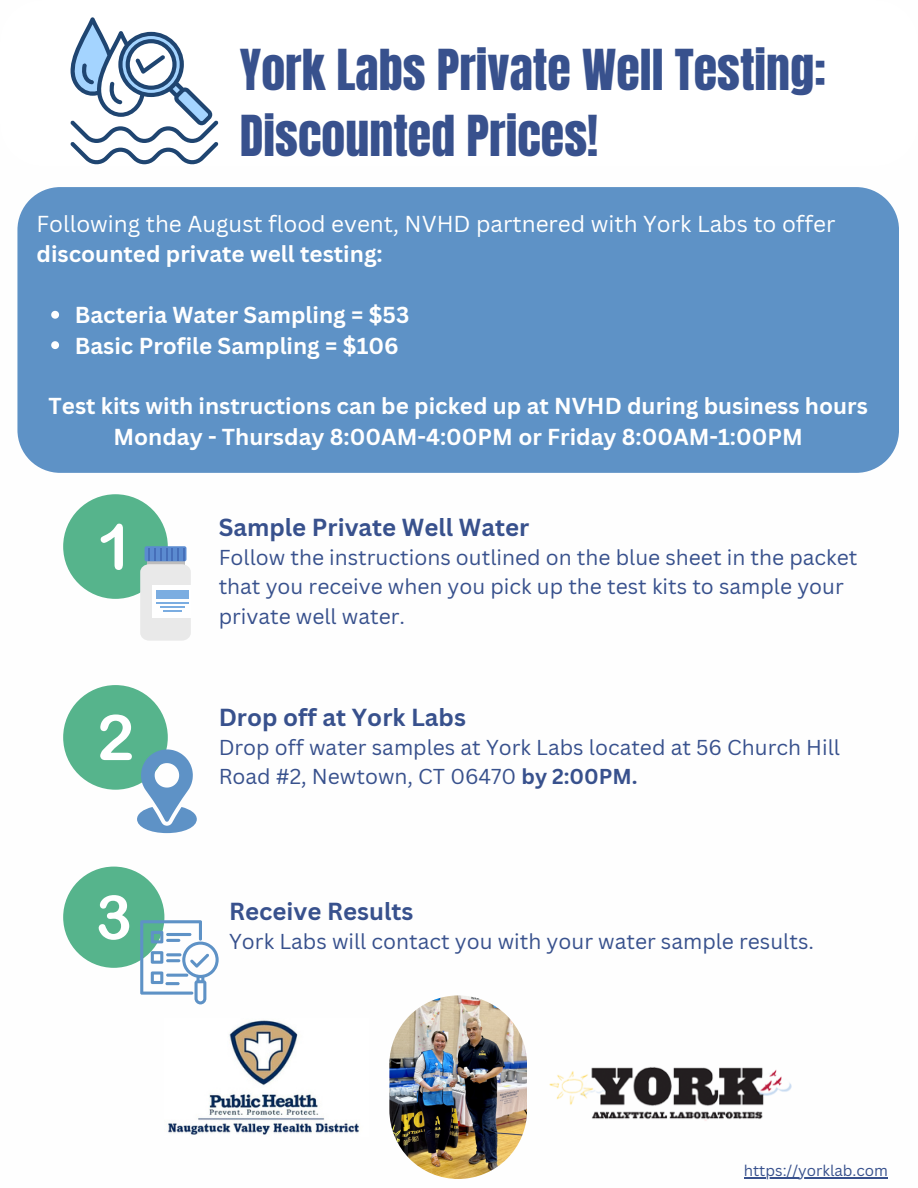
<style>
.page{position:relative;width:918px;height:1188px;background:#fff}
.page>*{position:absolute;margin:0;border:0;box-sizing:border-box;transform-origin:0 0}
.t1{font:48px/66.3px "Anton";color:#38518d}
.t2{font:700 24px "Canva Sans";color:#38518d}
.t3{font:700 22.5px/30.3px "Canva Sans";color:#fff;text-align:center}
.t4{font:22.5px/30.3px "Canva Sans";color:#fff}
.t5{font:21px/29.2px "Canva Sans";color:#38518d}
.t6{font:15.15px "Canva Sans";color:#38518d}
.s1{font-weight:700}
</style>
<div class="page">
<svg style="left:70px;top:17px;width:148px;height:148px"></svg>
<div style="left:17px;top:187px;width:882px;height:286px;background:#5e92c6"></div>
<svg style="left:51px;top:311px;width:8px;height:8px"></svg>
<svg style="left:51px;top:341px;width:8px;height:8px"></svg>
<div style="left:63px;top:494px;width:105px;height:105px;background:#56b48c;border-radius:50%"></div>
<svg style="left:101px;top:524px;width:22px;height:46px"></svg>
<svg style="left:145px;top:546px;width:41px;height:15px"></svg>
<svg style="left:140px;top:549px;width:51px;height:92px"></svg>
<div style="left:63px;top:685px;width:105px;height:105px;background:#56b48c;border-radius:50%"></div>
<div style="left:63px;top:867px;width:101px;height:101px;background:#56b48c;border-radius:50%"></div>
<svg style="left:99px;top:895px;width:30px;height:45px"></svg>
<svg style="left:100px;top:714px;width:97px;height:119px"></svg>
<svg style="left:140px;top:920px;width:79px;height:84px"></svg>
<img style="left:549px;top:1067px;width:243px;height:54px">
<img style="left:168px;top:1020px;width:191px;height:115px">
<img style="left:389px;top:995px;width:138px;height:184px">
<svg style="left:744px;top:1177px;width:21px;height:1px"></svg>
<hr style="left:765px;top:1177px;width:123px;height:1px;background:#38518d">
<h3 class="t1" style="left:240px;top:37px;width:588px">York Labs Private Well Testing:<br>Discounted Prices!</h3>
<p class="t4" style="left:37px;top:208px;width:800px">Following the August flood event, NVHD partnered with York Labs to offer <span class="s1">discounted private well testing:</span></p>
<h1 class="t3" style="left:75px;top:299px;width:336px">Bacteria Water Sampling = $53</h1>
<h3 class="t3" style="left:75px;top:330px;width:326px">Basic Profile Sampling = $106</h3>
<p class="t3" style="left:49px;top:390px;width:821px">Test kits with instructions can be picked up at NVHD during business hours<br>Monday - Thursday 8:00AM-4:00PM or Friday 8:00AM-1:00PM</p>
<p class="t2" style="left:219px;top:510px;width:312px">Sample Private Well Water</p>
<p class="t5" style="left:219px;top:542px;width:640px">Follow the instructions outlined on the blue sheet in the packet that you receive when you pick up the test kits to sample your private well water.</p>
<p class="t2" style="left:219px;top:700px;width:249px">Drop off at York Labs</p>
<p class="t5" style="left:219px;top:732px;width:623px">Drop off water samples at York Labs located at 56 Church Hill<br>Road #2, Newtown, CT 06470 <span class="s1">by 2:00PM.</span></p>
<p class="t2" style="left:229px;top:894px;width:186px">Receive Results</p>
<p class="t5" style="left:229px;top:926px;width:586px">York Labs will contact you with your water sample results.</p>
<h3 class="t6" style="left:744px;top:1160px;width:146px">https://yorklab.com</h3>
</div>
